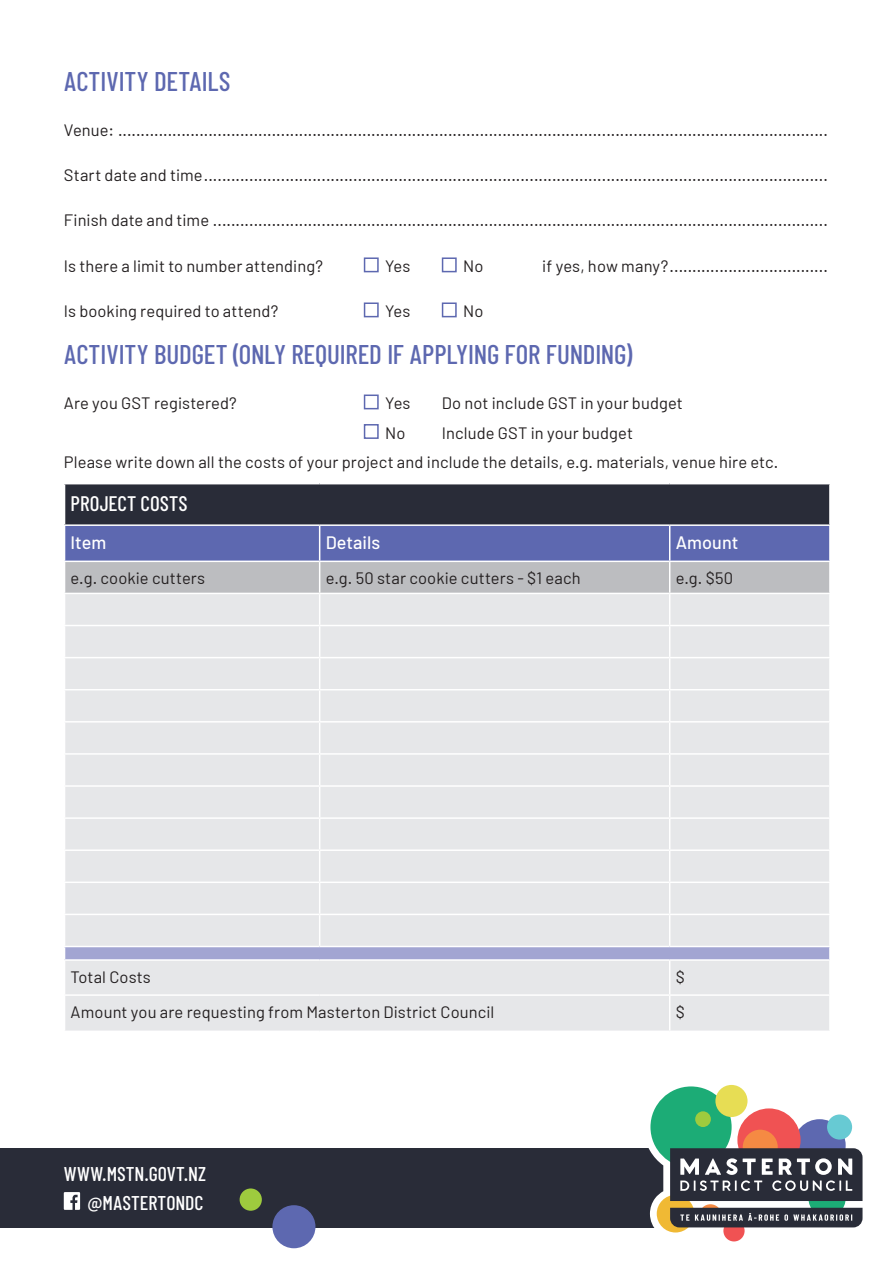
<style>
.page{position:relative;width:893px;height:1263px;background:#fff}
.page>*{position:absolute;margin:0;border:0;box-sizing:border-box;transform-origin:0 0}
.t1{font:500 27px "Barlow Condensed";letter-spacing:-.005em;color:#5d68b0}
.t2{font:500 21px "Barlow Condensed";letter-spacing:.005em;color:#fff}
.t3{font:500 19.8px/28.7px "Barlow Condensed";color:#fff;text-align:right}
.t4{font:500 18px "Barlow";letter-spacing:.005em;color:#fff}
.t5{font:16.5px/29.5px "Barlow";letter-spacing:.01em;color:#231f20}
</style>
<div class="page">
<div style="left:0;top:1148px;width:823px;height:79px;background:#292c38"></div>
<svg style="left:644px;top:1084px;width:219px;height:158px"></svg>
<svg style="left:64px;top:1192px;width:16px;height:18px"></svg>
<div style="left:240px;top:1188px;width:22px;height:23px;background:#9ecb3e;border-radius:50%"></div>
<div style="left:272px;top:1205px;width:43px;height:43px;background:#5d68b0;border-radius:50%"></div>
<div style="left:364px;top:257px;width:15px;height:15px;background:#fff;border:2px solid #5d68b0"></div>
<div style="left:442px;top:257px;width:15px;height:15px;background:#fff;border:2px solid #5d68b0"></div>
<div style="left:364px;top:302px;width:15px;height:15px;background:#fff;border:2px solid #5d68b0"></div>
<div style="left:442px;top:302px;width:15px;height:15px;background:#fff;border:2px solid #5d68b0"></div>
<div style="left:364px;top:394px;width:15px;height:15px;background:#fff;border:2px solid #5d68b0"></div>
<div style="left:364px;top:424px;width:15px;height:15px;background:#fff;border:2px solid #5d68b0"></div>
<div style="left:65px;top:484px;width:765px;height:41px;background:#292c38"></div>
<svg style="left:65px;top:526px;width:764px;height:67px;background:#8b91b8"></svg>
<div style="left:65px;top:594px;width:764px;height:436px;background:#e6e7e9"></div>
<div style="left:65px;top:946px;width:765px;height:14px;background:#a2a5d2"></div>
<hr style="left:829px;top:484px;width:2px;height:40px;background:#fff">
<hr style="left:64px;top:524px;width:256px;height:2px;background:#fff">
<hr style="left:320px;top:524px;width:350px;height:2px;background:#fff">
<hr style="left:319px;top:526px;width:1px;height:35px;background:#fff">
<hr style="left:670px;top:524px;width:161px;height:2px;background:#fff">
<hr style="left:669px;top:526px;width:1px;height:35px;background:#fff">
<hr style="left:64px;top:561px;width:256px;height:1px;background:#fff">
<hr style="left:320px;top:561px;width:350px;height:1px;background:#fff">
<hr style="left:319px;top:562px;width:1px;height:31px;background:#fff">
<hr style="left:670px;top:561px;width:161px;height:1px;background:#fff">
<hr style="left:669px;top:562px;width:1px;height:31px;background:#fff">
<hr style="left:319px;top:594px;width:1px;height:31px;background:#fff">
<hr style="left:669px;top:594px;width:1px;height:31px;background:#fff">
<hr style="left:64px;top:625px;width:256px;height:1px;background:#fff">
<hr style="left:320px;top:625px;width:350px;height:1px;background:#fff">
<hr style="left:319px;top:626px;width:1px;height:31px;background:#fff">
<hr style="left:670px;top:625px;width:161px;height:1px;background:#fff">
<hr style="left:669px;top:626px;width:1px;height:31px;background:#fff">
<hr style="left:64px;top:657px;width:256px;height:1px;background:#fff">
<hr style="left:320px;top:657px;width:350px;height:1px;background:#fff">
<hr style="left:319px;top:658px;width:1px;height:31px;background:#fff">
<hr style="left:670px;top:657px;width:161px;height:1px;background:#fff">
<hr style="left:669px;top:658px;width:1px;height:31px;background:#fff">
<hr style="left:64px;top:689px;width:256px;height:1px;background:#fff">
<hr style="left:320px;top:689px;width:350px;height:1px;background:#fff">
<hr style="left:319px;top:690px;width:1px;height:31px;background:#fff">
<hr style="left:670px;top:689px;width:161px;height:1px;background:#fff">
<hr style="left:669px;top:690px;width:1px;height:31px;background:#fff">
<hr style="left:64px;top:721px;width:256px;height:1px;background:#fff">
<hr style="left:320px;top:721px;width:350px;height:1px;background:#fff">
<hr style="left:319px;top:722px;width:1px;height:31px;background:#fff">
<hr style="left:670px;top:721px;width:161px;height:1px;background:#fff">
<hr style="left:669px;top:722px;width:1px;height:31px;background:#fff">
<hr style="left:64px;top:753px;width:256px;height:2px;background:#fff">
<hr style="left:320px;top:753px;width:350px;height:2px;background:#fff">
<hr style="left:319px;top:755px;width:1px;height:30px;background:#fff">
<hr style="left:670px;top:753px;width:161px;height:2px;background:#fff">
<hr style="left:669px;top:755px;width:1px;height:30px;background:#fff">
<hr style="left:64px;top:785px;width:256px;height:2px;background:#fff">
<hr style="left:320px;top:785px;width:350px;height:2px;background:#fff">
<hr style="left:319px;top:787px;width:1px;height:30px;background:#fff">
<hr style="left:670px;top:785px;width:161px;height:2px;background:#fff">
<hr style="left:669px;top:787px;width:1px;height:30px;background:#fff">
<hr style="left:64px;top:817px;width:256px;height:2px;background:#fff">
<hr style="left:320px;top:817px;width:350px;height:2px;background:#fff">
<hr style="left:319px;top:819px;width:1px;height:30px;background:#fff">
<hr style="left:670px;top:817px;width:161px;height:2px;background:#fff">
<hr style="left:669px;top:819px;width:1px;height:30px;background:#fff">
<hr style="left:64px;top:849px;width:256px;height:2px;background:#fff">
<hr style="left:320px;top:849px;width:350px;height:2px;background:#fff">
<hr style="left:319px;top:851px;width:1px;height:30px;background:#fff">
<hr style="left:670px;top:849px;width:161px;height:2px;background:#fff">
<hr style="left:669px;top:851px;width:1px;height:30px;background:#fff">
<hr style="left:64px;top:881px;width:256px;height:2px;background:#fff">
<hr style="left:320px;top:881px;width:350px;height:2px;background:#fff">
<hr style="left:319px;top:883px;width:1px;height:31px;background:#fff">
<hr style="left:670px;top:881px;width:161px;height:2px;background:#fff">
<hr style="left:669px;top:883px;width:1px;height:31px;background:#fff">
<hr style="left:64px;top:914px;width:256px;height:1px;background:#fff">
<hr style="left:320px;top:914px;width:350px;height:1px;background:#fff">
<hr style="left:319px;top:915px;width:1px;height:31px;background:#fff">
<hr style="left:670px;top:914px;width:161px;height:1px;background:#fff">
<hr style="left:669px;top:915px;width:1px;height:31px;background:#fff">
<hr style="left:64px;top:946px;width:256px;height:1px;background:#fff">
<hr style="left:320px;top:946px;width:350px;height:1px;background:#fff">
<hr style="left:670px;top:946px;width:161px;height:1px;background:#fff">
<svg style="left:829px;top:947px;width:1px;height:12px"></svg>
<hr style="left:64px;top:959px;width:256px;height:2px;background:#fff">
<hr style="left:320px;top:959px;width:350px;height:2px;background:#fff">
<hr style="left:670px;top:959px;width:161px;height:2px;background:#fff">
<hr style="left:669px;top:961px;width:1px;height:33px;background:#fff">
<hr style="left:64px;top:994px;width:256px;height:2px;background:#fff">
<hr style="left:320px;top:994px;width:350px;height:2px;background:#fff">
<hr style="left:670px;top:994px;width:161px;height:2px;background:#fff">
<hr style="left:669px;top:996px;width:1px;height:34px;background:#fff">
<h1 class="t1" style="left:64px;top:64px;width:168px">ACTIVITY DETAILS</h1>
<p class="t5" style="left:64px;top:115px;width:766px">Venue: .............................................................................................................................................................</p>
<p class="t5" style="left:64px;top:160px;width:766px">Start date and time..........................................................................................................................................</p>
<p class="t5" style="left:64px;top:205px;width:766px">Finish date and time ........................................................................................................................................</p>
<p class="t5" style="left:64px;top:251px;width:261px">Is there a limit to number attending?</p>
<p class="t5" style="left:385px;top:251px;width:27px">Yes</p>
<p class="t5" style="left:463px;top:251px;width:22px">No</p>
<p class="t5" style="left:542px;top:251px;width:287px">if yes, how many?...................................</p>
<p class="t5" style="left:64px;top:296px;width:216px">Is booking required to attend?</p>
<p class="t5" style="left:385px;top:296px;width:27px">Yes</p>
<p class="t5" style="left:463px;top:296px;width:22px">No</p>
<h1 class="t1" style="left:64px;top:338px;width:570px">ACTIVITY BUDGET (ONLY REQUIRED IF APPLYING FOR FUNDING)</h1>
<p class="t5" style="left:64px;top:388px;width:175px">Are you GST registered?</p>
<p class="t5" style="left:385px;top:388px;width:27px">Yes</p>
<p class="t5" style="left:442px;top:388px;width:243px">Do not include GST in your budget</p>
<p class="t5" style="left:385px;top:418px;width:22px">No</p>
<p class="t5" style="left:64px;top:418px;width:716px;text-indent:378px">Include GST in your budget<br>Please write down all the costs of your project and include the details, e.g. materials, venue hire etc.</p>
<p class="t2" style="left:71px;top:490px;width:118px">PROJECT COSTS</p>
<p class="t4" style="left:71px;top:531px;width:37px">Item</p>
<p class="t4" style="left:326px;top:531px;width:56px">Details</p>
<p class="t4" style="left:676px;top:531px;width:64px">Amount</p>
<p class="t5" style="left:71px;top:563px;width:136px">e.g. cookie cutters</p>
<p class="t5" style="left:326px;top:563px;width:256px">e.g. 50 star cookie cutters - $1 each</p>
<p class="t5" style="left:676px;top:563px;width:59px">e.g. $50</p>
<p class="t5" style="left:71px;top:961px;width:82px">Total Costs</p>
<p class="t5" style="left:676px;top:961px;width:10px">$</p>
<p class="t5" style="left:71px;top:996px;width:425px">Amount you are requesting from Masterton District Council</p>
<p class="t5" style="left:676px;top:996px;width:10px">$</p>
<p class="t3" style="left:64px;top:1159px;width:144px">WWW.MSTN.GOVT.NZ @MASTERTONDC</p>
</div>
